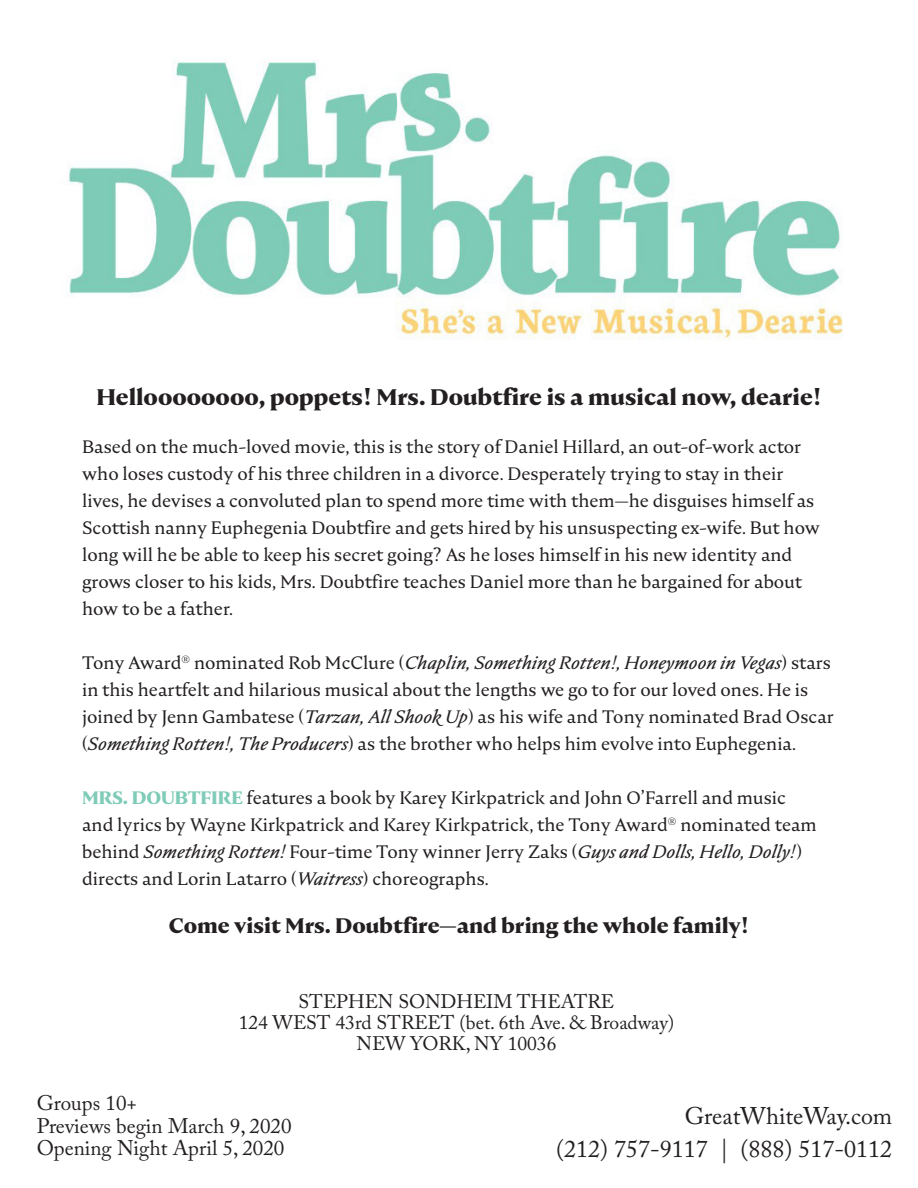
<style>
.page{position:relative;width:918px;height:1188px;background:#fff}
.page>*{position:absolute;margin:0;border:0;box-sizing:border-box;transform-origin:0 0}
.t1{font:24px "Adobe Caslon Pro";color:#231f20}
.t2{font:700 22.5px "Nocturne Serif";color:#231f20}
.t3{font:21px "Adobe Caslon Pro";color:#231f20}
.t4{font:700 21px "Nocturne Serif";color:#231f20}
.t5{font:19.5px "Adobe Caslon Pro";color:#231f20}
.t6{font:18px/27px "Nocturne Serif";color:#231f20}
.s1{font-style:italic}
.s2{font-weight:700;color:#7ecbb7}
</style>
<div class="page">
<img style="left:68px;top:60px;width:775px;height:280px">
<p class="t2" style="left:96px;top:382px;width:727px">Helloooooooo, poppets! Mrs. Doubtfire is a musical now, dearie!</p>
<p class="t6" style="left:82px;top:434px;width:739px">Based on the much-loved movie, this is the story of Daniel Hillard, an out-of-work actor who loses custody of his three children in a divorce. Desperately trying to stay in their lives, he devises a convoluted plan to spend more time with them—he disguises himself as Scottish nanny Euphegenia Doubtfire and gets hired by his unsuspecting ex-wife. But how long will he be able to keep his secret going? As he loses himself in his new identity and grows closer to his kids, Mrs. Doubtfire teaches Daniel more than he bargained for about how to be a father.</p>
<p class="t6" style="left:82px;top:650px;width:753px">Tony Award<sup>®</sup> nominated Rob McClure (<span class="s1">Chaplin, Something Rotten!, Honeymoon in Vegas</span>) stars in this heartfelt and hilarious musical about the lengths we go to for our loved ones. He is joined by Jenn Gambatese (<span class="s1">Tarzan, All Shook Up</span>) as his wife and Tony nominated Brad Oscar (<span class="s1">Something Rotten!, The Producers</span>) as the brother who helps him evolve into Euphegenia.</p>
<p class="t6" style="left:82px;top:785px;width:736px"><span class="s2">MRS. DOUBTFIRE</span> features a book by Karey Kirkpatrick and John O’Farrell and music and lyrics by Wayne Kirkpatrick and Karey Kirkpatrick, the Tony Award<sup>®</sup> nominated team behind <span class="s1">Something Rotten!</span> Four-time Tony winner Jerry Zaks (<span class="s1">Guys and Dolls, Hello, Dolly!</span>) directs and Lorin Latarro (<span class="s1">Waitress</span>) choreographs.</p>
<p class="t4" style="left:169px;top:912px;width:582px">Come visit Mrs. Doubtfire—and bring the whole family!</p>
<p class="t5" style="left:299px;top:990px;width:317px">STEPHEN SONDHEIM THEATRE</p>
<p class="t5" style="left:239px;top:1011px;width:437px">124 WEST 43rd STREET (bet. 6th Ave. &amp; Broadway)</p>
<p class="t5" style="left:357px;top:1032px;width:201px">NEW YORK, NY 10036</p>
<p class="t3" style="left:37px;top:1091px;width:102px">Groups 10+</p>
<p class="t3" style="left:37px;top:1113px;width:256px">Previews begin March 9, 2020</p>
<p class="t3" style="left:37px;top:1136px;width:249px">Opening Night April 5, 2020</p>
<p class="t1" style="left:685px;top:1102px;width:209px">GreatWhiteWay.com</p>
<p class="t1" style="left:556px;top:1135px;width:338px">(212) 757-9117 | (888) 517-0112</p>
</div>
